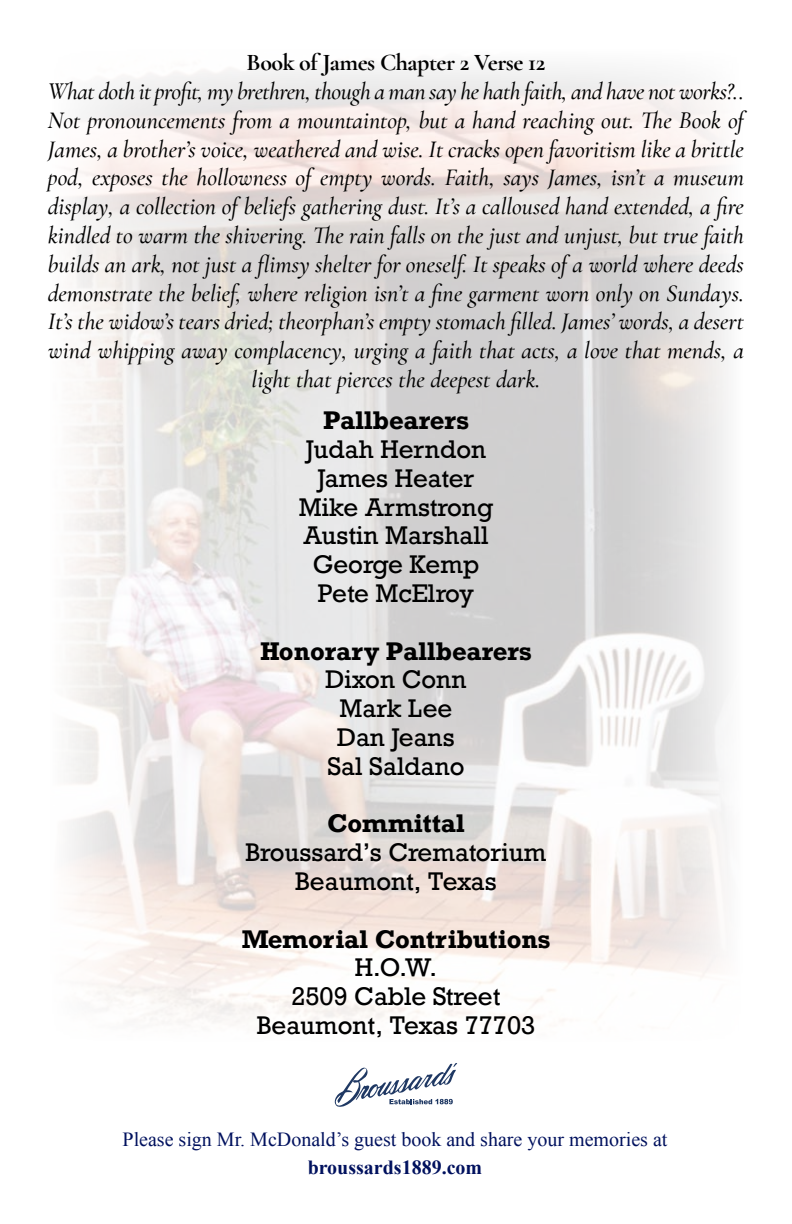
<style>
.page{position:relative;width:792px;height:1224px;background:#fff}
.page>*{position:absolute;margin:0;border:0;box-sizing:border-box;transform-origin:0 0}
.t1{font:italic 500 24px/28.8px "Cormorant Garamond";color:#000;text-align:center}
.t2{font:24px/28.8px "Rockwell Nova";color:#000;text-align:center}
.t3{font:700 24px "Rockwell Nova";color:#000}
.t4{font:700 24px "Cormorant Garamond";letter-spacing:-.02em;color:#000}
.t5{font:20px "Times New Roman";color:#00115e}
.t6{font:700 20px "Times New Roman";color:#00115e}
</style>
<div class="page">
<img style="left:68px;top:67px;width:660px;height:958px">
<svg style="left:335px;top:1063px;width:122px;height:44px"></svg>
<p class="t4" style="left:247px;top:48px;width:300px">Book of James Chapter 2 Verse 12</p>
<p class="t1" style="left:48px;top:77px;width:698px">What doth it profit, my brethren, though a man say he hath faith, and have not works?..<br>Not pronouncements from a mountaintop, but a hand reaching out. The Book of James, a brother’s voice, weathered and wise. It cracks open favoritism like a brittle pod, exposes the hollowness of empty words. Faith, says James, isn’t a museum display, a collection of beliefs gathering dust. It’s a calloused hand extended, a fire kindled to warm the shivering. The rain falls on the just and unjust, but true faith builds an ark, not just a flimsy shelter for oneself. It speaks of a world where deeds demonstrate the belief, where religion isn’t a fine garment worn only on Sundays.<br>It’s the widow’s tears dried; theorphan’s empty stomach filled. James’ words, a desert wind whipping away complacency, urging a faith that acts, a love that mends, a light that pierces the deepest dark.</p>
<p class="t3" style="left:323px;top:405px;width:147px">Pallbearers</p>
<p class="t2" style="left:299px;top:435px;width:196px">Judah Herndon<br>James Heater<br>Mike Armstrong<br>Austin Marshall<br>George Kemp<br>Pete McElroy</p>
<p class="t3" style="left:260px;top:635px;width:273px">Honorary Pallbearers</p>
<p class="t2" style="left:325px;top:666px;width:143px">Dixon Conn<br>Mark Lee<br>Dan Jeans<br>Sal Saldano</p>
<p class="t3" style="left:327px;top:808px;width:139px">Committal</p>
<p class="t2" style="left:246px;top:839px;width:302px">Broussard’s Crematorium<br>Beaumont, Texas</p>
<p class="t3" style="left:242px;top:923px;width:310px">Memorial Contributions</p>
<p class="t2" style="left:257px;top:954px;width:280px">H.O.W.<br>2509 Cable Street<br>Beaumont, Texas 77703</p>
<p class="t5" style="left:123px;top:1126px;width:546px">Please sign Mr. McDonald’s guest book and share your memories at</p>
<p class="t6" style="left:308px;top:1153px;width:176px">broussards1889.com</p>
</div>
